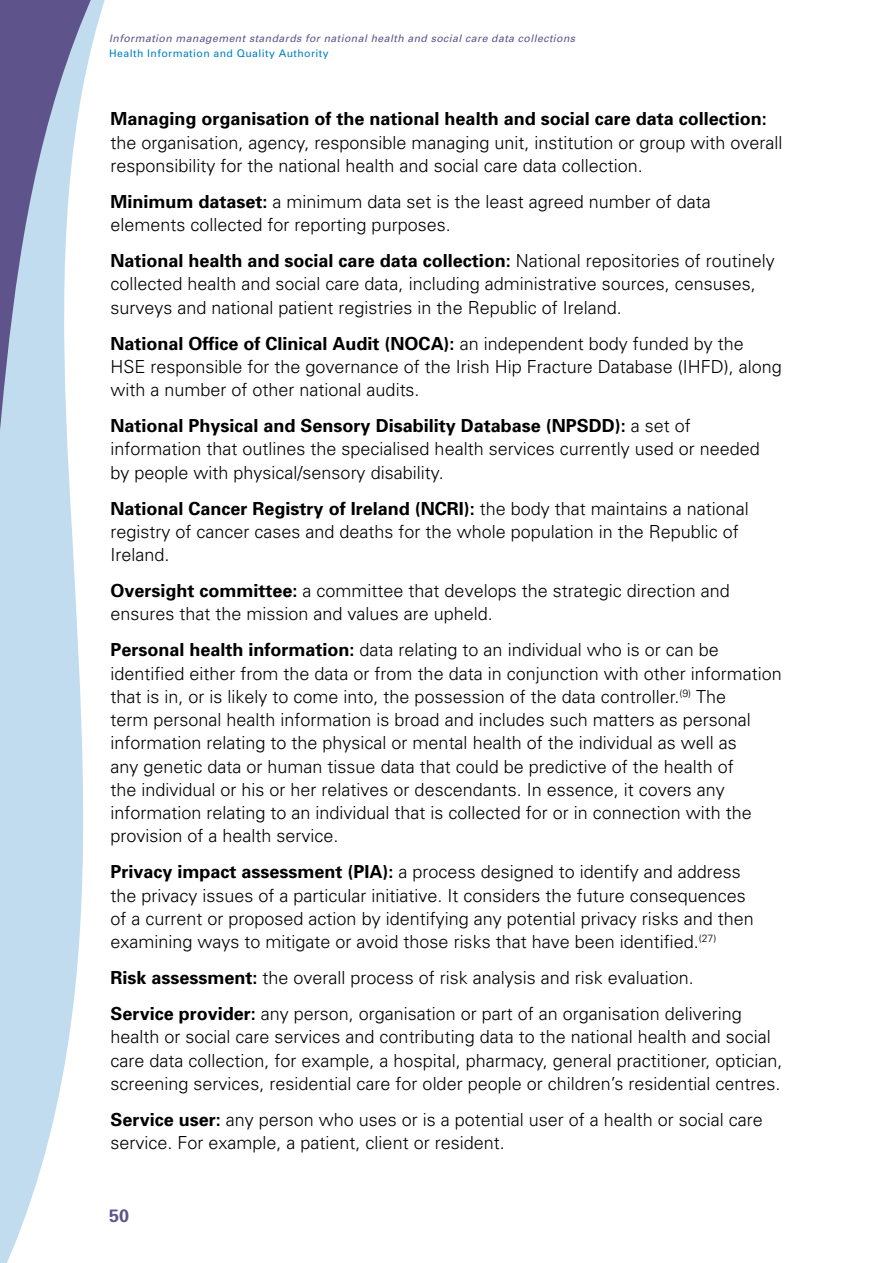
<style>
.page{position:relative;width:893px;height:1263px;background:#fff}
.page>*{position:absolute;margin:0;border:0;box-sizing:border-box;transform-origin:0 0}
.New_body_2017_DATA{font:300 18px/23.2px "Univers";color:#000}
.t1{font:700 18px "Univers";color:#5e548b}
.t2{font:italic 10.5px "Univers";letter-spacing:.04em;color:#5e548b}
.t3{font:10.5px "Univers";letter-spacing:.04em;color:#0081c3}
.s1{font-weight:700}
</style>
<div class="page">
<svg style="left:0;top:0;width:105px;height:1263px;fill:#c2dcef"></svg>
<p class="t2" style="left:109px;top:32px;width:467px">Information management standards for national health and social care data collections</p>
<p class="t3" style="left:109px;top:47px;width:221px">Health Information and Quality Authority</p>
<p class="New_body_2017_DATA" style="left:111px;top:107px;width:673px"><span class="s1">Managing organisation of the national health and social care data collection: </span>the organisation, agency, responsible managing unit, institution or group with overall responsibility for the national health and social care data collection.</p>
<p class="New_body_2017_DATA" style="left:111px;top:189px;width:602px"><span class="s1">Minimum dataset:</span> a minimum data set is the least agreed number of data elements collected for reporting purposes.</p>
<p class="New_body_2017_DATA" style="left:111px;top:249px;width:666px"><span class="s1">National health and social care data collection:</span> National repositories of routinely collected health and social care data, including administrative sources, censuses, surveys and national patient registries in the Republic of Ireland.</p>
<p class="New_body_2017_DATA" style="left:111px;top:331px;width:673px"><span class="s1">National Office of Clinical Audit (NOCA):</span> an independent body funded by the<br>HSE responsible for the governance of the Irish Hip Fracture Database (IHFD), along with a number of other national audits.</p>
<p class="New_body_2017_DATA" style="left:111px;top:414px;width:651px"><span class="s1">National Physical and Sensory Disability Database (NPSDD):</span> a set of information that outlines the specialised health services currently used or needed by people with physical/sensory disability.</p>
<p class="New_body_2017_DATA" style="left:111px;top:496px;width:640px"><span class="s1">National Cancer Registry of Ireland (NCRI):</span> the body that maintains a national registry of cancer cases and deaths for the whole population in the Republic of<br>Ireland.</p>
<p class="New_body_2017_DATA" style="left:111px;top:579px;width:621px"><span class="s1">Oversight committee:</span> a committee that develops the strategic direction and ensures that the mission and values are upheld.</p>
<p class="New_body_2017_DATA" style="left:111px;top:638px;width:673px"><span class="s1">Personal health information:</span> data relating to an individual who is or can be identified either from the data or from the data in conjunction with other information that is in, or is likely to come into, the possession of the data controller.<sup>(9)</sup> The<br>term personal health information is broad and includes such matters as personal information relating to the physical or mental health of the individual as well as<br>any genetic data or human tissue data that could be predictive of the health of<br>the individual or his or her relatives or descendants. In essence, it covers any information relating to an individual that is collected for or in connection with the provision of a health service.</p>
<p class="New_body_2017_DATA" style="left:111px;top:860px;width:645px"><span class="s1">Privacy impact assessment (PIA):</span> a process designed to identify and address the privacy issues of a particular initiative. It considers the future consequences of a current or proposed action by identifying any potential privacy risks and then examining ways to mitigate or avoid those risks that have been identified.<sup>(27)</sup></p>
<p class="New_body_2017_DATA" style="left:111px;top:966px;width:585px"><span class="s1">Risk assessment:</span> the overall process of risk analysis and risk evaluation.</p>
<p class="New_body_2017_DATA" style="left:111px;top:1002px;width:673px"><span class="s1">Service provider:</span> any person, organisation or part of an organisation delivering health or social care services and contributing data to the national health and social care data collection, for example, a hospital, pharmacy, general practitioner, optician, screening services, residential care for older people or children’s residential centres.</p>
<p class="New_body_2017_DATA" style="left:111px;top:1107px;width:654px"><span class="s1">Service user:</span> any person who uses or is a potential user of a health or social care service. For example, a patient, client or resident.</p>
<p class="t1" style="left:109px;top:1204px;width:22px">50</p>
</div>
